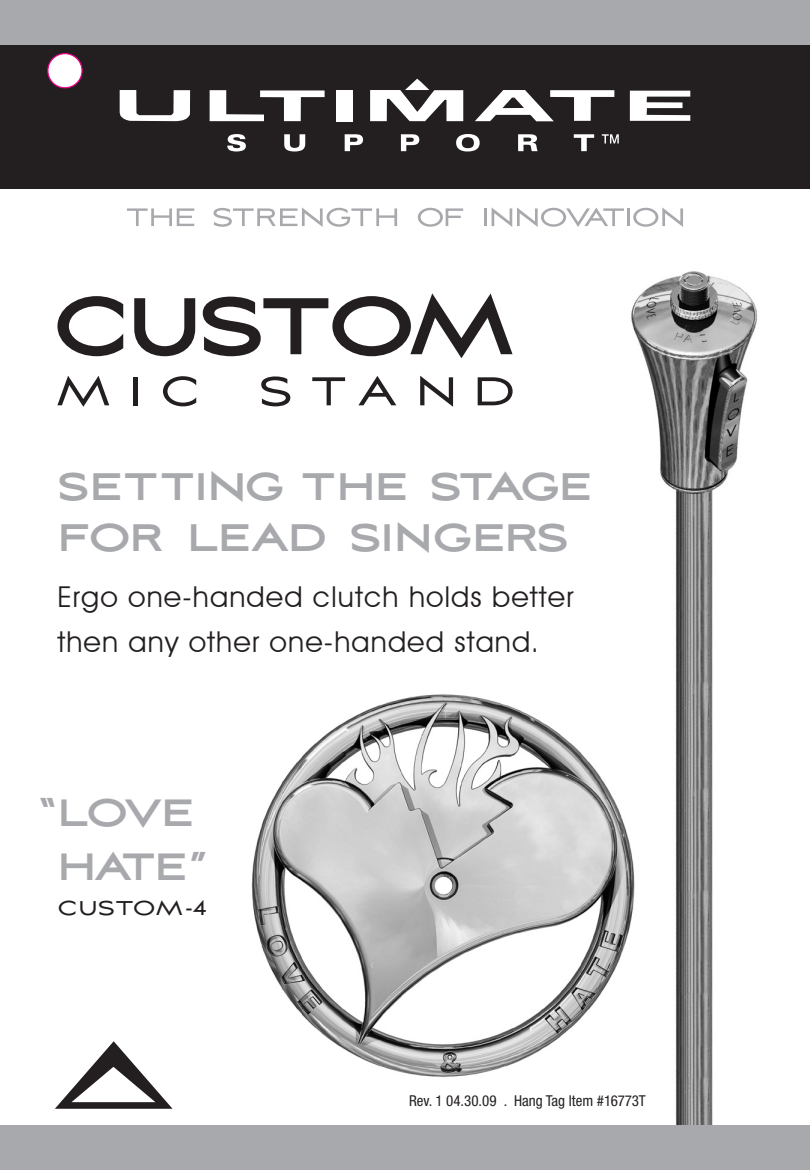
<style>
.page{position:relative;width:810px;height:1170px;background:#fff}
.page>*{position:absolute;margin:0;border:0;box-sizing:border-box;transform-origin:0 0}
.t1{font:700 48px "Aviano Sans";letter-spacing:-.02em;color:#a8a9ad}
.t2{font:700 47.5px/53.8px "Aviano Sans";letter-spacing:-.04em;color:#a8a9ad}
.t3{font:28.75px/45px "Avant Garde IT Cby BT";letter-spacing:.04em;color:#231f20}
.t4{font:25px "Aviano Sans";letter-spacing:.02em;color:#231f20}
.t5{font:condensed 15px "Helvetica Neue";color:#231f20}
</style>
<div class="page">
<img style="left:631px;top:271px;width:127px;height:854px">
<div style="left:0;top:0;width:810px;height:189px;background:#231f20"></div>
<div style="left:0;top:0;width:810px;height:45px;background:#a8a9ad"></div>
<div style="left:0;top:1125px;width:810px;height:45px;background:#a8a9ad"></div>
<svg style="left:120px;top:90px;width:70px;height:31px"></svg>
<div style="left:336px;top:90px;width:16px;height:31px;background:#fff"></div>
<svg style="left:370px;top:79px;width:93px;height:42px"></svg>
<svg style="left:210px;top:90px;width:115px;height:31px"></svg>
<svg style="left:630px;top:91px;width:60px;height:30px"></svg>
<svg style="left:475px;top:90px;width:139px;height:31px"></svg>
<svg style="left:227px;top:134px;width:19px;height:17px"></svg>
<svg style="left:284px;top:134px;width:21px;height:17px"></svg>
<svg style="left:345px;top:134px;width:18px;height:17px"></svg>
<svg style="left:401px;top:134px;width:18px;height:17px"></svg>
<svg style="left:456px;top:134px;width:24px;height:17px"></svg>
<svg style="left:518px;top:134px;width:20px;height:17px"></svg>
<svg style="left:574px;top:134px;width:20px;height:17px"></svg>
<svg style="left:602px;top:134px;width:17px;height:10px"></svg>
<svg style="left:127px;top:208px;width:67px;height:18px"></svg>
<svg style="left:214px;top:207px;width:183px;height:20px"></svg>
<svg style="left:418px;top:208px;width:45px;height:19px"></svg>
<svg style="left:484px;top:208px;width:2px;height:18px"></svg>
<svg style="left:492px;top:207px;width:132px;height:20px"></svg>
<hr style="left:627px;top:208px;width:3px;height:18px;background:#a8a9ad">
<svg style="left:633px;top:207px;width:50px;height:20px"></svg>
<svg style="left:55px;top:1041px;width:118px;height:68px"></svg>
<img style="left:251px;top:686px;width:390px;height:398px">
<svg style="left:57px;top:296px;width:66px;height:60px"></svg>
<svg style="left:134px;top:298px;width:61px;height:58px"></svg>
<svg style="left:203px;top:293px;width:310px;height:65px"></svg>
<svg style="left:57px;top:376px;width:52px;height:31px"></svg>
<hr style="left:134px;top:377px;width:4px;height:28px;background:#231f20">
<svg style="left:163px;top:376px;width:33px;height:30px"></svg>
<svg style="left:261px;top:376px;width:29px;height:30px"></svg>
<svg style="left:312px;top:377px;width:33px;height:28px"></svg>
<svg style="left:358px;top:376px;width:38px;height:29px"></svg>
<svg style="left:420px;top:376px;width:33px;height:31px"></svg>
<svg style="left:478px;top:377px;width:35px;height:28px"></svg>
<div style="left:48px;top:54px;width:34px;height:34px;background:#fff;border-radius:50%"></div>
<div style="left:47px;top:53px;width:36px;height:35px;border:1px solid #ed028c;border-radius:50%"></div>
<p class="t1" style="left:57px;top:457px;width:536px">SETTING THE STAGE</p>
<p class="t1" style="left:57px;top:509px;width:513px">FOR LEAD SINGERS</p>
<p class="t3" style="left:57px;top:574px;width:518px">Ergo one-handed clutch holds better then any other one-handed stand.</p>
<p class="t2" style="left:57px;top:785px;width:152px">LOVE<br>HATE”</p>
<p class="t4" style="left:57px;top:894px;width:152px">CUSTOM-4</p>
<p class="t5" style="left:409px;top:1092px;width:238px">Rev. 1 04.30.09 . Hang Tag Item #16773T</p>
</div>
